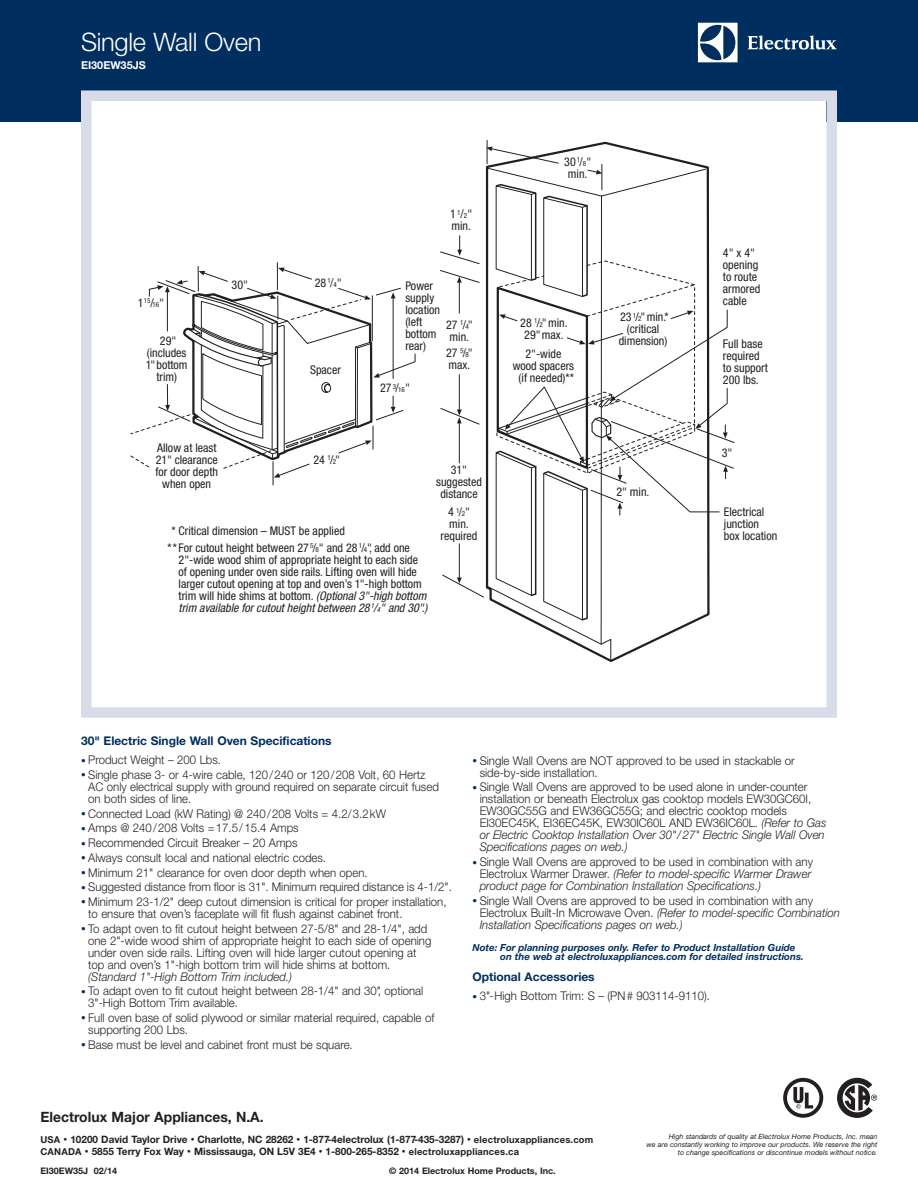
<style>
.page{position:relative;width:918px;height:1188px;background:#fff}
.page>*{position:absolute;margin:0;border:0;box-sizing:border-box;transform-origin:0 0}
.t1{font:300 25.5px "Helvetica Neue";letter-spacing:-.01em;color:#fff}
.t2{font:700 14.25px "Helvetica Neue";color:#231f20}
.t3{font:300 12px/12px "Helvetica Neue";color:#231f20;scale:.95 1}
.t4{font:condensed 12px/12px "Helvetica Neue";color:#231f20}
.t5{font:italic 300 12px/12px "Helvetica Neue";color:#231f20;scale:.95 1}
.t6{font:700 12px "Helvetica Neue";color:#002e5e}
.t7{font:700 10.8px "Helvetica Neue";color:#fff}
.t8{font:700 10.2px/12.1px "Helvetica Neue";color:#231f20}
.t9{font:italic 700 9.75px/9.8px "Helvetica Neue";color:#002e5e}
.t10{font:700 9px "Helvetica Neue";color:#231f20}
.t11{font:italic 7.2px/7.9px "Helvetica Neue";color:#231f20;text-align:right}
.t12{font:condensed 7.05px "Helvetica Neue";color:#231f20}
.s1{font-size:12px}
.s2{font-size:7.05px}
.s3{font-style:italic}
.s4{font-style:italic;font-size:7.05px}
.s5{font-size:9.3px;color:#002e5e}
.s6{font-style:normal;font-size:9.3px;color:#002e5e}
.s7{font-style:normal}
.s8{font-size:9.6px}
.s9{font-size:7.65px}
</style>
<div class="page">
<div style="left:0;top:0;width:918px;height:122px;background:#002e5e"></div>
<svg style="left:783px;top:1078px;width:40px;height:40px"></svg>
<svg style="left:837px;top:1078px;width:40px;height:40px"></svg>
<div style="left:92px;top:101px;width:734px;height:606px;background:#fff"></div>
<svg style="left:440px;top:140px;width:295px;height:520px"></svg>
<svg style="left:130px;top:263px;width:286px;height:222px"></svg>
<div style="left:81px;top:90px;width:756px;height:628px;border:10px solid #d7dce8"></div>
<svg style="left:698px;top:23px;width:40px;height:39px"></svg>
<svg style="left:748px;top:35px;width:89px;height:15px"></svg>
<h1 class="t1" style="left:81px;top:33px;width:182px">Single Wall Oven</h1>
<p class="t7" style="left:81px;top:61px;width:66px">EI30EW35JS</p>
<p class="t12" style="left:138px;top:300px;width:28px"><span class="s1">1</span>15<span class="s1">/</span>16<span class="s1">"</span></p>
<p class="t4" style="left:146px;top:336px;width:43px;text-align:center">29" (includes<br>1"bottom trim)</p>
<p class="t4" style="left:232px;top:281px;width:18px">30"</p>
<p class="t4" style="left:315px;top:278px;width:29px">28 <sup>1</sup>/<span class="s2">4</span>"</p>
<p class="t4" style="left:310px;top:365px;width:32px">Spacer</p>
<p class="t4" style="left:450px;top:209px;width:23px">1 <sup>1</sup>/<span class="s2">2</span>" min.</p>
<p class="t4" style="left:564px;top:157px;width:29px;text-align:center">30 <sup>1</sup>/<span class="s2">8</span>" min.</p>
<p class="t4" style="left:723px;top:248px;width:39px">4" x 4" opening to route armored cable</p>
<p class="t4" style="left:405px;top:282px;width:36px">Power supply location (left bottom rear)</p>
<p class="t4" style="left:520px;top:318px;width:49px;text-align:center">28 <sup>1</sup>/<span class="s2">2</span>"min.<br>29"max.</p>
<p class="t4" style="left:619px;top:313px;width:52px;text-align:center">23 <sup>1</sup>/<span class="s2">2</span>"min.* (critical dimension)</p>
<p class="t4" style="left:513px;top:349px;width:63px;text-align:center">2"-wide wood spacers (if needed)**</p>
<p class="t4" style="left:446px;top:320px;width:28px">27 <sup>1</sup>/<span class="s2">4</span>" min.</p>
<p class="t4" style="left:446px;top:348px;width:28px">27 <sup>5</sup>/<span class="s2">8</span>" max.</p>
<p class="t4" style="left:723px;top:340px;width:46px">Full base required to support<br>200 lbs.</p>
<p class="t4" style="left:380px;top:384px;width:31px">27 <sup>3</sup>/<span class="s2">16</span>"</p>
<p class="t4" style="left:155px;top:443px;width:64px;text-align:center">Allow at least<br>21" clearance for door depth when open</p>
<p class="t4" style="left:313px;top:455px;width:28px">24 <sup>1</sup>/<span class="s2">2</span>"</p>
<p class="t4" style="left:436px;top:466px;width:47px;text-align:center">31" suggested distance</p>
<p class="t4" style="left:441px;top:508px;width:38px;text-align:center">4 <sup>1</sup>/<span class="s2">2</span>" min. required</p>
<p class="t4" style="left:167px;top:524px;width:244px;line-height:16.4px;text-indent:4px">* Critical dimension – MUST be applied<br>** For cutout height between 27 <sup>5</sup>/<span class="s2">8</span>" and 28 <sup>1</sup>/<span class="s2">4</span>", add one</p>
<p class="t4" style="left:179px;top:555px;width:253px">2"-wide wood shim of appropriate height to each side<br>of opening under oven side rails. Lifting oven will hide larger cutout opening at top and oven’s 1"-high bottom trim will hide shims at bottom. <span class="s3">(Optional3"-high bottom trim available forcutout height between 28</span><sup>1</sup><span class="s3">/</span><span class="s4">4</span><span class="s3">" and 30".)</span></p>
<p class="t4" style="left:616px;top:488px;width:35px">2" min.</p>
<p class="t4" style="left:722px;top:448px;width:12px">3"</p>
<p class="t4" style="left:724px;top:507px;width:55px">Electrical junction box location</p>
<p class="t6" style="left:81px;top:737px;width:252px">30" Electric Single Wall Oven Specifications</p>
<p class="t3" style="left:81px;top:755px;width:149px"><span class="s5">•</span> Product Weight – 200 Lbs.</p>
<p class="t3" style="left:88px;top:770px;width:371px;text-indent:-7px"><span class="s5">•</span> Single phase 3- or 4-wire cable, 120/240 or 120/208 Volt, 60 Hertz<br>AC only electrical supply with ground required on separate circuit fused on both sides of line.</p>
<p class="t3" style="left:81px;top:809px;width:323px"><span class="s5">•</span> Connected Load (kW Rating) @ 240 / 208 Volts = 4.2/3.2 kW</p>
<p class="t3" style="left:81px;top:823px;width:231px"><span class="s5">•</span> Amps @ 240/208 Volts =17.5/15.4 Amps</p>
<p class="t3" style="left:81px;top:838px;width:229px"><span class="s5">•</span> Recommended Circuit Breaker – 20 Amps</p>
<p class="t3" style="left:81px;top:853px;width:260px"><span class="s5">•</span> Always consult local and national electric codes.</p>
<p class="t3" style="left:81px;top:868px;width:303px"><span class="s5">•</span> Minimum 21" clearance for oven door depth when open.</p>
<p class="t3" style="left:81px;top:882px;width:392px"><span class="s5">•</span> Suggested distance from floor is 31". Minimum required distance is 4-1/2".</p>
<p class="t3" style="left:88px;top:897px;width:379px;text-indent:-7px"><span class="s5">•</span> Minimum 23-1/2" deep cutout dimension is critical for proper installation, to ensure that oven’s faceplate will fit flush against cabinet front.</p>
<p class="t3" style="left:88px;top:924px;width:363px;text-indent:-7px"><span class="s5">•</span> To adapt oven to fit cutout height between 27-5/8" and 28-1/4", add one 2"-wide wood shim of appropriate height to each side of opening under oven side rails. Lifting oven will hide larger cutout opening at top and oven’s 1"-high bottom trim will hide shims at bottom.</p>
<p class="t5" style="left:88px;top:972px;width:216px">(Standard 1"-High Bottom Trim included.)</p>
<p class="t3" style="left:88px;top:986px;width:354px;text-indent:-7px"><span class="s5">•</span> To adapt oven to fit cutout height between 28-1/4" and 30", optional<br>3"-High Bottom Trim available.</p>
<p class="t3" style="left:88px;top:1013px;width:366px;text-indent:-7px"><span class="s5">•</span> Full oven base of solid plywood or similar material required, capable of supporting 200 Lbs.</p>
<p class="t3" style="left:81px;top:1040px;width:288px"><span class="s5">•</span> Base must be level and cabinet front must be square.</p>
<p class="t3" style="left:480px;top:756px;width:333px;text-indent:-7px"><span class="s5">•</span> Single Wall Ovens are NOT approved to be used in stackable or side-by-side installation.</p>
<p class="t3" style="left:480px;top:782px;width:367px;text-indent:-7px"><span class="s5">•</span> Single Wall Ovens are approved to be used alone in under-counter installation or beneath Electrolux gas cooktop models EW30GC60I, EW30GC55G and EW36GC55G; and electric cooktop models EI30EC45K, EI36EC45K, EW30IC60L AND EW36IC60L. <span class="s3">(Refer to Gas or Electric Cooktop Installation Over 30"/27" Electric Single Wall Oven Specifications pages on web.)</span></p>
<p class="t5" style="left:480px;top:857px;width:352px;text-indent:-7px"><span class="s6">•</span> <span class="s7">Single Wall Ovens are approved to be used in combination with any<br>Electrolux Warmer Drawer.</span> (Refer to model-specific Warmer Drawer product page for Combination Installation Specifications.)</p>
<p class="t3" style="left:480px;top:896px;width:381px;text-indent:-7px"><span class="s5">•</span> Single Wall Ovens are approved to be used in combination with any<br>Electrolux Built-In Microwave Oven. <span class="s3">(Refer to model-specific Combination<br>Installation Specifications pages on web.)</span></p>
<p class="t9" style="left:500px;top:943px;width:305px;text-indent:-28px">Note: For planning purposes only. Refer to Product Installation Guide on the web at electroluxappliances.com for detailed instructions.</p>
<p class="t6" style="left:472px;top:973px;width:124px">Optional Accessories</p>
<p class="t3" style="left:472px;top:991px;width:252px"><span class="s5">•</span> 3"-High Bottom Trim: S – (PN # 903114-9110).</p>
<p class="t2" style="left:40px;top:1111px;width:225px">Electrolux Major Appliances, N.A.</p>
<p class="t8" style="left:40px;top:1134px;width:554px"><span class="s8">USA</span> <span class="s9">•</span> 10200 David Taylor Drive <span class="s9">•</span> Charlotte, NC 28262 <span class="s9">•</span> 1-877-4electrolux (1-877-435-3287) <span class="s9">•</span> <span class="s8">electroluxappliances.com<br>CANADA</span> <span class="s9">•</span> 5855 Terry Fox Way <span class="s9">•</span> Mississauga, ON L5V 3E4 <span class="s9">•</span> 1-800-265-8352 <span class="s9">•</span> <span class="s8">electroluxappliances.ca</span></p>
<p class="t10" style="left:40px;top:1167px;width:78px">EI30EW35J 02/14</p>
<p class="t10" style="left:389px;top:1167px;width:168px">© 2014 Electrolux Home Products, Inc.</p>
<p class="t11" style="left:647px;top:1133px;width:233px">High standards of quality at Electrolux Home Products, Inc. mean<br>we are constantly working to improve our products. We reserve the right to change specifications or discontinue models without notice.</p>
</div>
